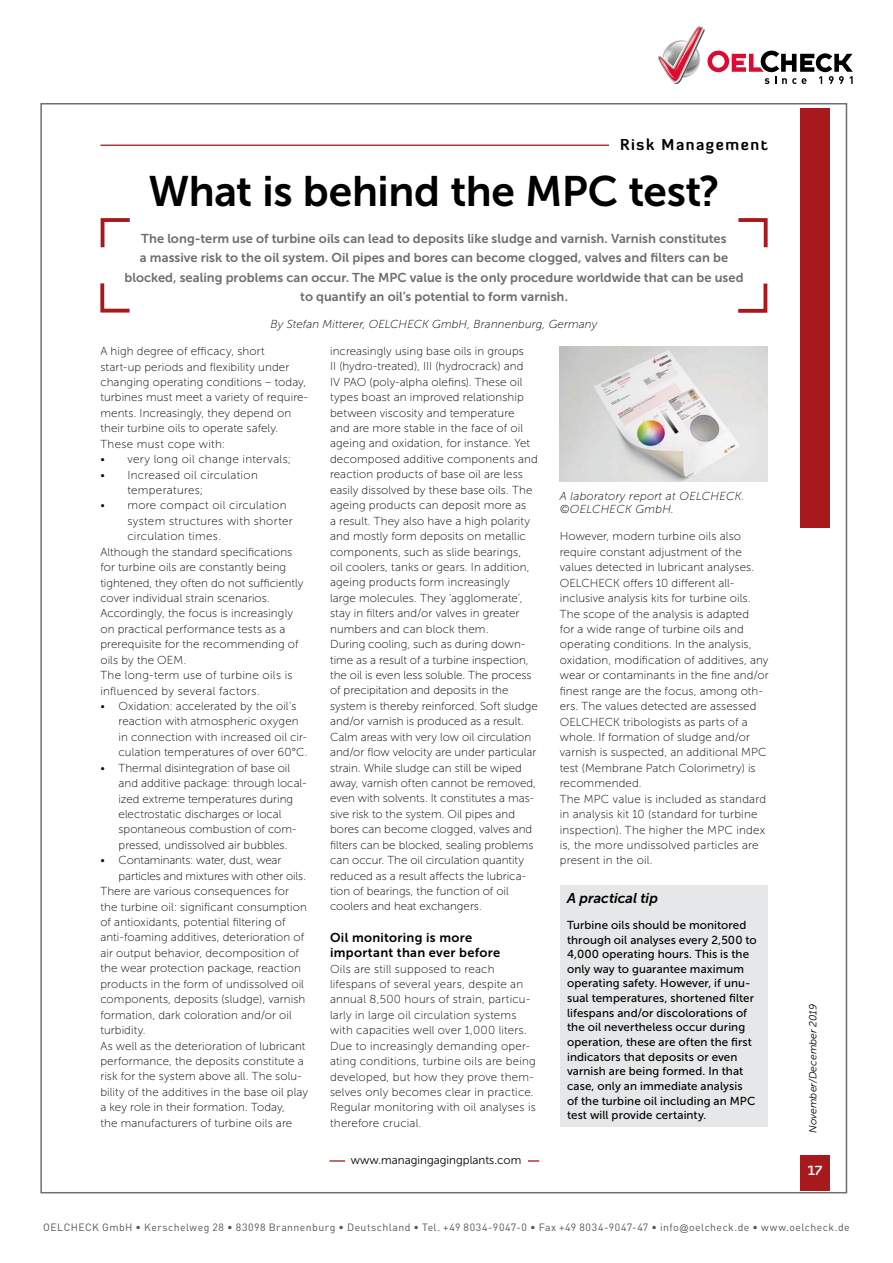
<style>
.page{position:relative;width:893px;height:1263px;background:#fff}
.page>*{position:absolute;margin:0;border:0;box-sizing:border-box;transform-origin:0 0}
.t1{font:42.45px "Museo Sans 700";letter-spacing:-.01em;color:#000}
.t2{font:700 15.45px "Diavlo";letter-spacing:.1em;color:#000}
.t3{font:italic 14.1px "Museo Sans 700";color:#000}
.t4{font:12.9px/19.4px "Museo Sans 700";color:#6d6e70;text-align:center}
.t5{font:12.9px/15.5px "Museo Sans 700";letter-spacing:.02em;color:#000}
.t6{font:700 12.9px "Diavlo";color:#fff}
.t7{font:11.55px/15.5px "Museo Sans 100";letter-spacing:.01em;color:#000}
.t8{font:11.55px/14.7px "Museo Sans 500";letter-spacing:.01em;color:#000}
.t9{font:11.55px "Museo Sans 100";letter-spacing:.03em;color:#000}
.t10{font:italic 11.55px/14px "Museo Sans 100";letter-spacing:.015em;color:#000}
.t11{font:11.55px "Museo Sans 100";letter-spacing:-.01em;color:#000}
.t12{font:11.55px "Museo Sans 300";color:#000}
.t13{font:10.5px "DIN Pro";letter-spacing:.04em;color:#575756}
.t14{font:italic 10.35px "Museo Sans 300";color:#000}
.s1{font-family:"Arial";font-size:9px}
</style>
<div class="page">
<svg style="left:658px;top:26px;width:195px;height:58px"></svg>
<div style="left:800px;top:1155px;width:29px;height:36px;background:#a7191c"></div>
<div style="left:800px;top:108px;width:29px;height:419px;background:#a7191c"></div>
<hr style="left:329px;top:1160px;width:210px;height:1px;background:#a7191c">
<div style="left:345px;top:1155px;width:182px;height:36px;background:#fff"></div>
<hr style="left:100px;top:145px;width:529px;height:1px;background:#a7191c">
<div style="left:609px;top:132px;width:159px;height:23px;background:#fff"></div>
<svg style="left:100px;top:283px;width:30px;height:30px"></svg>
<svg style="left:738px;top:283px;width:30px;height:30px"></svg>
<svg style="left:100px;top:218px;width:30px;height:30px"></svg>
<svg style="left:738px;top:218px;width:30px;height:30px"></svg>
<img style="left:560px;top:347px;width:208px;height:135px">
<div style="left:560px;top:885px;width:208px;height:241px;background:#e6e7e8"></div>
<h2 class="t2" style="left:620px;top:134px;width:149px">Risk Management</h2>
<h1 class="t1" style="left:148px;top:167px;width:573px">What is behind the MPC test?</h1>
<p class="t4" style="left:124px;top:229px;width:621px">The long-term use of turbine oils can lead to deposits like sludge and varnish. Varnish constitutes<br>a massive risk to the oil system. Oil pipes and bores can become clogged, valves and filters can be blocked, sealing problems can occur. The MPC value is the only procedure worldwide that can be used to quantify an oil’s potential to form varnish.</p>
<p class="t10" style="left:271px;top:317px;width:328px">By Stefan Mitterer, OELCHECK GmbH, Brannenburg, Germany</p>
<p class="t7" style="left:330px;top:343px;width:209px">increasingly using base oils in groups<br>II (hydro-treated), III (hydrocrack) and<br>IV PAO (poly-alpha olefins). These oil types boast an improved relationship between viscosity and temperature<br>and are more stable in the face of oil ageing and oxidation, for instance. Yet decomposed additive components and reaction products of base oil are less easily dissolved by these base oils. The ageing products can deposit more as<br>a result. They also have a high polarity and mostly form deposits on metallic components, such as slide bearings,<br>oil coolers, tanks or gears. In addition, ageing products form increasingly large molecules. They ‘agglomerate’, stay in filters and/or valves in greater numbers and can block them.<br>During cooling, such as during down&shy;time as a result of a turbine inspection, the oil is even less soluble. The process of precipitation and deposits in the system is thereby reinforced. Soft sludge and/or varnish is produced as a result.<br>Calm areas with very low oil circulation and/or flow velocity are under particular strain. While sludge can still be wiped away, varnish often cannot be removed, even with solvents. It constitutes a mas&shy;sive risk to the system. Oil pipes and bores can become clogged, valves and filters can be blocked, sealing problems can occur. The oil circulation quantity reduced as a result affects the lubrica&shy;tion of bearings, the function of oil coolers and heat exchangers.</p>
<p class="t5" style="left:330px;top:929px;width:172px">Oil monitoring is more important than ever before</p>
<p class="t7" style="left:330px;top:961px;width:207px">Oils are still supposed to reach lifespans of several years, despite an annual 8,500 hours of strain, particu&shy;larly in large oil circulation systems with capacities well over 1,000 liters.<br>Due to increasingly demanding oper&shy;ating conditions, turbine oils are being developed, but how they prove them&shy;selves only becomes clear in practice.<br>Regular monitoring with oil analyses is therefore crucial.</p>
<p class="t7" style="left:100px;top:343px;width:209px">A high degree of efficacy, short start-up periods and flexibility under changing operating conditions – today, turbines must meet a variety of require&shy;ments. Increasingly, they depend on their turbine oils to operate safely.<br>These must cope with:</p>
<p class="t9" style="left:100px;top:453px;width:192px">• very long oil change intervals;</p>
<p class="t7" style="left:127px;top:467px;width:132px;text-indent:-27px">• Increased oil circulation temperatures;</p>
<p class="t9" style="left:100px;top:499px;width:188px">• more compact oil circulation</p>
<p class="t9" style="left:127px;top:515px;width:167px">system structures with shorter</p>
<p class="t7" style="left:127px;top:529px;width:95px">circulation times.</p>
<p class="t7" style="left:100px;top:544px;width:193px">Although the standard specifications</p>
<p class="t7" style="left:100px;top:560px;width:187px">for turbine oils are constantly being</p>
<p class="t7" style="left:100px;top:575px;width:204px">tightened, they often do not sufficiently</p>
<p class="t7" style="left:100px;top:590px;width:171px">cover individual strain scenarios.</p>
<p class="t7" style="left:100px;top:606px;width:194px">Accordingly, the focus is increasingly</p>
<p class="t7" style="left:100px;top:621px;width:187px">on practical performance tests as a</p>
<p class="t7" style="left:100px;top:637px;width:200px">prerequisite for the recommending of</p>
<p class="t7" style="left:100px;top:652px;width:88px">oils by the OEM.</p>
<p class="t9" style="left:100px;top:669px;width:194px">The long-term use of turbine oils is</p>
<p class="t9" style="left:100px;top:684px;width:161px">influenced by several factors.</p>
<p class="t7" style="left:119px;top:698px;width:191px;text-indent:-18px">• Oxidation: accelerated by the oil’s reaction with atmospheric oxygen in connection with increased oil cir&shy;culation temperatures of over 60°C.</p>
<p class="t7" style="left:119px;top:760px;width:189px;text-indent:-18px">• Thermal disintegration of base oil and additive package: through local&shy;ized extreme temperatures during electrostatic discharges or local spontaneous combustion of com&shy;pressed, undissolved air bubbles.</p>
<p class="t11" style="left:100px;top:854px;width:182px">• Contaminants: water, dust, wear</p>
<p class="t11" style="left:119px;top:870px;width:189px">particles and mixtures with other oils.</p>
<p class="t7" style="left:100px;top:884px;width:190px">There are various consequences for</p>
<p class="t7" style="left:100px;top:899px;width:208px">the turbine oil: significant consumption</p>
<p class="t7" style="left:100px;top:914px;width:187px">of antioxidants, potential filtering of</p>
<p class="t7" style="left:100px;top:930px;width:205px">anti-foaming additives, deterioration of</p>
<p class="t7" style="left:100px;top:945px;width:200px">air output behavior, decomposition of</p>
<p class="t7" style="left:100px;top:961px;width:202px">the wear protection package, reaction</p>
<p class="t7" style="left:100px;top:976px;width:205px">products in the form of undissolved oil</p>
<p class="t7" style="left:100px;top:992px;width:206px">components, deposits (sludge), varnish</p>
<p class="t7" style="left:100px;top:1007px;width:193px">formation, dark coloration and/or oil</p>
<p class="t7" style="left:100px;top:1022px;width:47px">turbidity.</p>
<p class="t7" style="left:100px;top:1038px;width:207px">As well as the deterioration of lubricant</p>
<p class="t7" style="left:100px;top:1053px;width:205px">performance, the deposits constitute a</p>
<p class="t7" style="left:100px;top:1069px;width:203px">risk for the system above all. The solu-</p>
<p class="t7" style="left:100px;top:1084px;width:209px">bility of the additives in the base oil play</p>
<p class="t7" style="left:100px;top:1100px;width:186px">a key role in their formation. Today,</p>
<p class="t7" style="left:100px;top:1115px;width:193px">the manufacturers of turbine oils are</p>
<p class="t10" style="left:560px;top:489px;width:186px">A laboratory report at OELCHECK. ©OELCHECK GmbH.</p>
<p class="t7" style="left:560px;top:529px;width:210px">However, modern turbine oils also require constant adjustment of the values detected in lubricant analyses.<br>OELCHECK offers 10 different all&shy;inclusive analysis kits for turbine oils.<br>The scope of the analysis is adapted<br>for a wide range of turbine oils and operating conditions. In the analysis, oxidation, modification of additives, any wear or contaminants in the fine and/or finest range are the focus, among oth&shy;ers. The values detected are assessed OELCHECK tribologists as parts of a whole. If formation of sludge and/or varnish is suspected, an additional MPC test (Membrane Patch Colorimetry) is recommended.<br>The MPC value is included as standard in analysis kit 10 (standard for turbine inspection). The higher the MPC index is, the more undissolved particles are present in the oil.</p>
<p class="t3" style="left:567px;top:890px;width:92px">A practical tip</p>
<p class="t8" style="left:567px;top:917px;width:191px">Turbine oils should be monitored through oil analyses every 2,500 to 4,000 operating hours. This is the only way to guarantee maximum operating safety. However, if unu&shy;sual temperatures, shortened filter lifespans and/or discolorations of the oil nevertheless occur during operation, these are often the first indicators that deposits or even varnish are being formed. In that case, only an immediate analysis<br>of the turbine oil including an MPC test will provide certainty.</p>
<p class="t12" style="left:351px;top:1154px;width:172px">www.managingagingplants.com</p>
<p class="t14" style="left:807px;top:1133px;width:131px;rotate:-90deg">November/December 2019</p>
<p class="t6" style="left:808px;top:1162px;width:16px">17</p>
<p class="t13" style="left:43px;top:1220px;width:808px">OELCHECK GmbH • Kerschelweg 28 • 83098 Brannenburg • Deutschland • Tel. +49 8034-9047-0 • Fax +49 8034-9047-47 • info<span class="s1">@</span>oelcheck.de • www.oelcheck.de</p>
</div>
